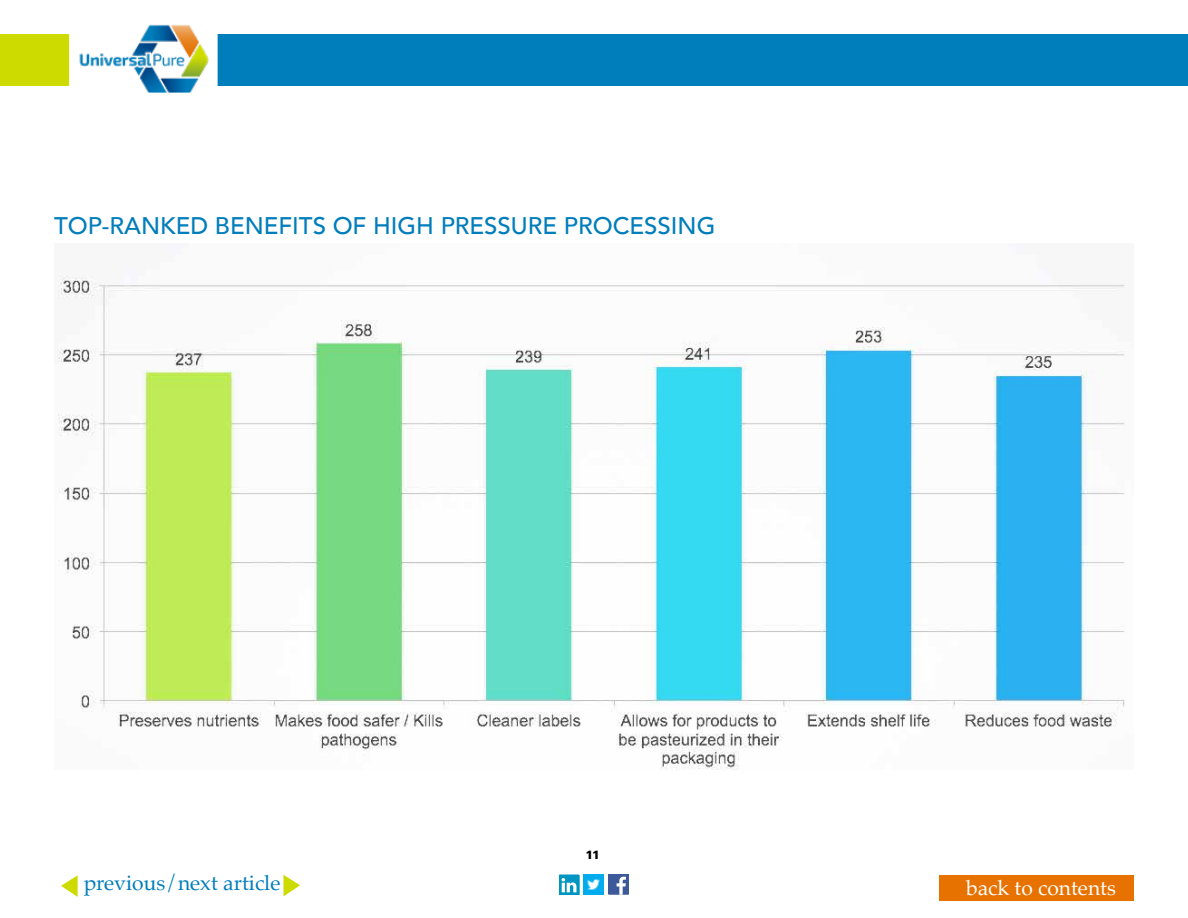
<style>
.page{position:relative;width:1188px;height:918px;background:#fff}
.page>*{position:absolute;margin:0;border:0;box-sizing:border-box;transform-origin:0 0}
.t1{font:500 24px "Avenir";color:#007dbb}
.t2{font:21px "Palatino";color:#007dbb}
.t3{font:21px "Palatino";color:#fff}
.t4{font:900 12px "Univers";color:#000}
</style>
<div class="page">
<svg style="left:609px;top:874px;width:20px;height:21px"></svg>
<img style="left:583px;top:874px;width:20px;height:21px">
<svg style="left:559px;top:874px;width:20px;height:21px"></svg>
<div style="left:0;top:34px;width:70px;height:52px;background:#cddb00"></div>
<div style="left:218px;top:34px;width:970px;height:52px;background:#007dbb"></div>
<svg style="left:61px;top:875px;width:17px;height:22px"></svg>
<svg style="left:284px;top:875px;width:16px;height:21px"></svg>
<div style="left:940px;top:875px;width:194px;height:26px;background:#e87200"></div>
<img style="left:79px;top:24px;width:130px;height:68px">
<div style="left:69px;top:19px;width:149px;height:76px;border:2px solid #fff"></div>
<img style="left:58px;top:276px;width:1067px;height:494px">
<p class="t1" style="left:54px;top:205px;width:663px">TOP-RANKED BENEFITS OF HIGH PRESSURE PROCESSING</p>
<p class="t4" style="left:586px;top:847px;width:16px">11</p>
<p class="t2" style="left:84px;top:865px;width:198px">previous/next article</p>
<p class="t3" style="left:966px;top:870px;width:151px">back to contents</p>
</div>
